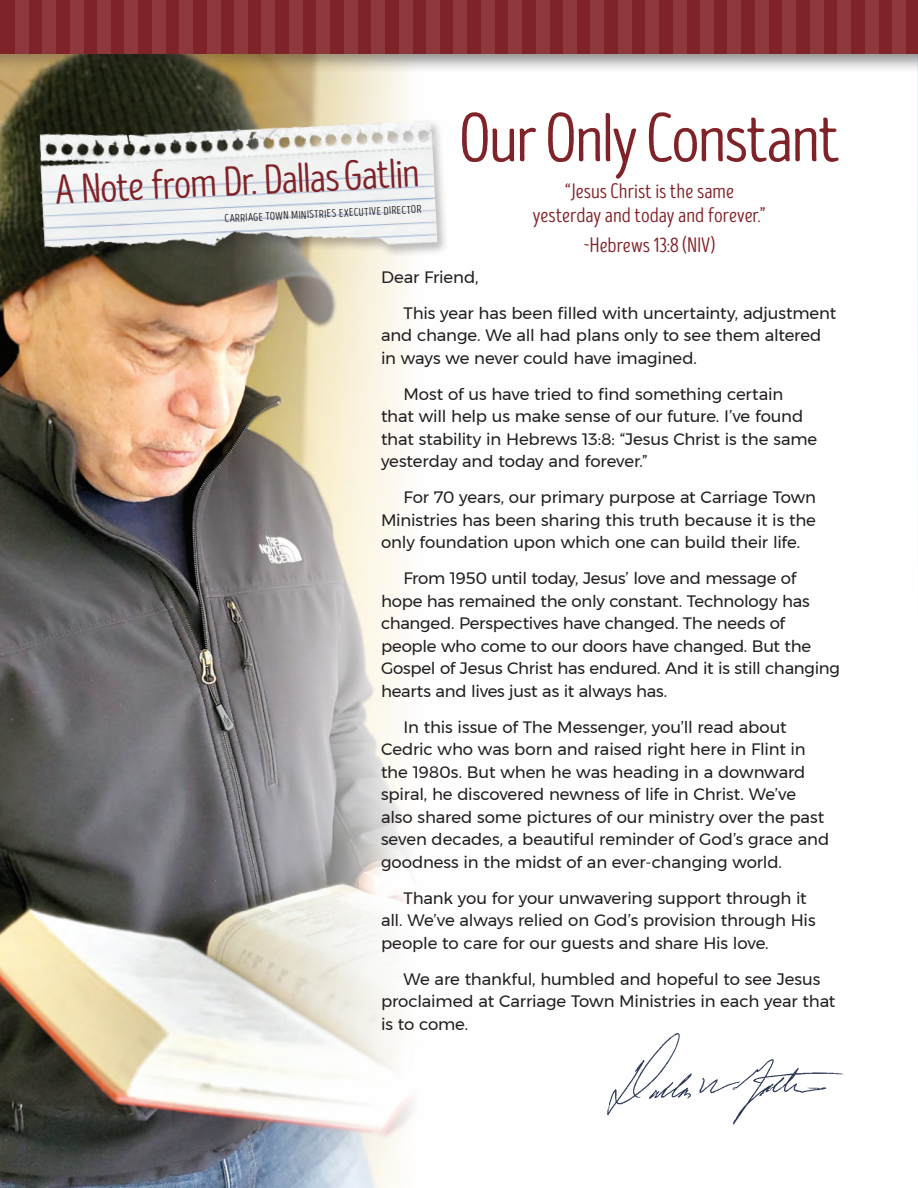
<style>
.page{position:relative;width:918px;height:1188px;background:#fff}
.page>*{position:absolute;margin:0;border:0;box-sizing:border-box;transform-origin:0 0}
.t1{font:69px "Intro Head R Base";letter-spacing:-.03em;color:#802328}
.t2{font:41.85px "Intro Head R Base";color:#802328}
.t3{font:21px/24px "Intro Head R Base";letter-spacing:-.005em;color:#802328;text-align:center}
.t4{font:16.5px/22.5px "Montserrat";letter-spacing:-.01em;color:#231f20}
.t5{font:11.25px "Intro Head R Base";color:#231f20}
</style>
<div class="page">
<img style="left:0;top:74px;width:412px;height:1114px">
<img style="left:607px;top:1032px;width:237px;height:93px">
<img style="left:27px;top:104px;width:419px;height:170px">
<div style="left:0;top:0;width:918px;height:74px;background:#231f20;opacity:.3"></div>
<div style="left:0;top:0;width:918px;height:54px;background:#802328"></div>
<div style="left:618px;top:0;width:14px;height:54px;background:#8c383d"></div>
<div style="left:317px;top:0;width:13px;height:54px;background:#8c383d"></div>
<div style="left:15px;top:0;width:13px;height:54px;background:#8c383d"></div>
<div style="left:728px;top:0;width:13px;height:54px;background:#8c383d"></div>
<div style="left:426px;top:0;width:14px;height:54px;background:#8c383d"></div>
<div style="left:125px;top:0;width:13px;height:54px;background:#8c383d"></div>
<div style="left:837px;top:0;width:14px;height:54px;background:#8c383d"></div>
<div style="left:536px;top:0;width:13px;height:54px;background:#8c383d"></div>
<div style="left:234px;top:0;width:14px;height:54px;background:#8c383d"></div>
<div style="left:673px;top:0;width:13px;height:54px;background:#8c383d"></div>
<div style="left:371px;top:0;width:14px;height:54px;background:#8c383d"></div>
<div style="left:70px;top:0;width:13px;height:54px;background:#8c383d"></div>
<div style="left:783px;top:0;width:13px;height:54px;background:#8c383d"></div>
<div style="left:481px;top:0;width:14px;height:54px;background:#8c383d"></div>
<div style="left:179px;top:0;width:14px;height:54px;background:#8c383d"></div>
<div style="left:892px;top:0;width:14px;height:54px;background:#8c383d"></div>
<div style="left:591px;top:0;width:13px;height:54px;background:#8c383d"></div>
<div style="left:289px;top:0;width:14px;height:54px;background:#8c383d"></div>
<div style="left:646px;top:0;width:13px;height:54px;background:#8c383d"></div>
<div style="left:344px;top:0;width:13px;height:54px;background:#8c383d"></div>
<div style="left:42px;top:0;width:14px;height:54px;background:#8c383d"></div>
<div style="left:755px;top:0;width:14px;height:54px;background:#8c383d"></div>
<div style="left:454px;top:0;width:13px;height:54px;background:#8c383d"></div>
<div style="left:152px;top:0;width:14px;height:54px;background:#8c383d"></div>
<div style="left:865px;top:0;width:13px;height:54px;background:#8c383d"></div>
<div style="left:563px;top:0;width:14px;height:54px;background:#8c383d"></div>
<div style="left:262px;top:0;width:13px;height:54px;background:#8c383d"></div>
<div style="left:700px;top:0;width:14px;height:54px;background:#8c383d"></div>
<div style="left:399px;top:0;width:13px;height:54px;background:#8c383d"></div>
<div style="left:97px;top:0;width:14px;height:54px;background:#8c383d"></div>
<div style="left:810px;top:0;width:13px;height:54px;background:#8c383d"></div>
<div style="left:508px;top:0;width:14px;height:54px;background:#8c383d"></div>
<div style="left:207px;top:0;width:13px;height:54px;background:#8c383d"></div>
<h2 class="t2" style="left:54px;top:168px;width:366px;rotate:-3deg">A Note from Dr. Dallas Gatlin</h2>
<p class="t5" style="left:224px;top:213px;width:198px;rotate:-3deg">CARRIAGE TOWN MINISTRIES EXECUTIVE DIRECTOR</p>
<h1 class="t1" style="left:459px;top:101px;width:383px">Our Only Constant</h1>
<p class="t3" style="left:533px;top:179px;width:235px">“Jesus Christ is the same yesterday and today and forever.”</p>
<p class="t3" style="left:583px;top:234px;width:134px">~Hebrews 13:8 (NIV)</p>
<p class="t4" style="left:404px;top:259px;width:434px;line-height:36px;text-indent:-23px">Dear Friend,<br>This year has been filled with uncertainty, adjustment</p>
<p class="t4" style="left:381px;top:324px;width:442px">and change. We all had plans only to see them altered in ways we never could have imagined.</p>
<p class="t4" style="left:381px;top:382px;width:438px;text-indent:23px">Most of us have tried to find something certain that will help us make sense of our future. I’ve found that stability in Hebrews 13:8: “Jesus Christ is the same yesterday and today and forever.”</p>
<p class="t4" style="left:381px;top:486px;width:437px;text-align:justify;text-indent:23px">For 70 years, our primary purpose at Carriage Town Ministries has been sharing this truth because it is the only foundation upon which one can build their life.</p>
<p class="t4" style="left:381px;top:567px;width:460px;text-indent:23px">From 1950 until today, Jesus’ love and message of hope has remained the only constant. Technology has changed. Perspectives have changed. The needs of people who come to our doors have changed. But the Gospel of Jesus Christ has endured. And it is still changing hearts and lives just as it always has.</p>
<p class="t4" style="left:381px;top:715px;width:450px;text-indent:23px">In this issue of The Messenger, you’ll read about Cedric who was born and raised right here in Flint in the 1980s. But when he was heading in a downward spiral, he discovered newness of life in Christ. We’ve also shared some pictures of our ministry over the past seven decades, a beautiful reminder of God’s grace and goodness in the midst of an ever-changing world.</p>
<p class="t4" style="left:381px;top:887px;width:436px;text-indent:23px">Thank you for your unwavering support through it all. We’ve always relied on God’s provision through His people to care for our guests and share His love.</p>
<p class="t4" style="left:381px;top:968px;width:456px;text-indent:23px">We are thankful, humbled and hopeful to see Jesus proclaimed at Carriage Town Ministries in each year that is to come.</p>
</div>
